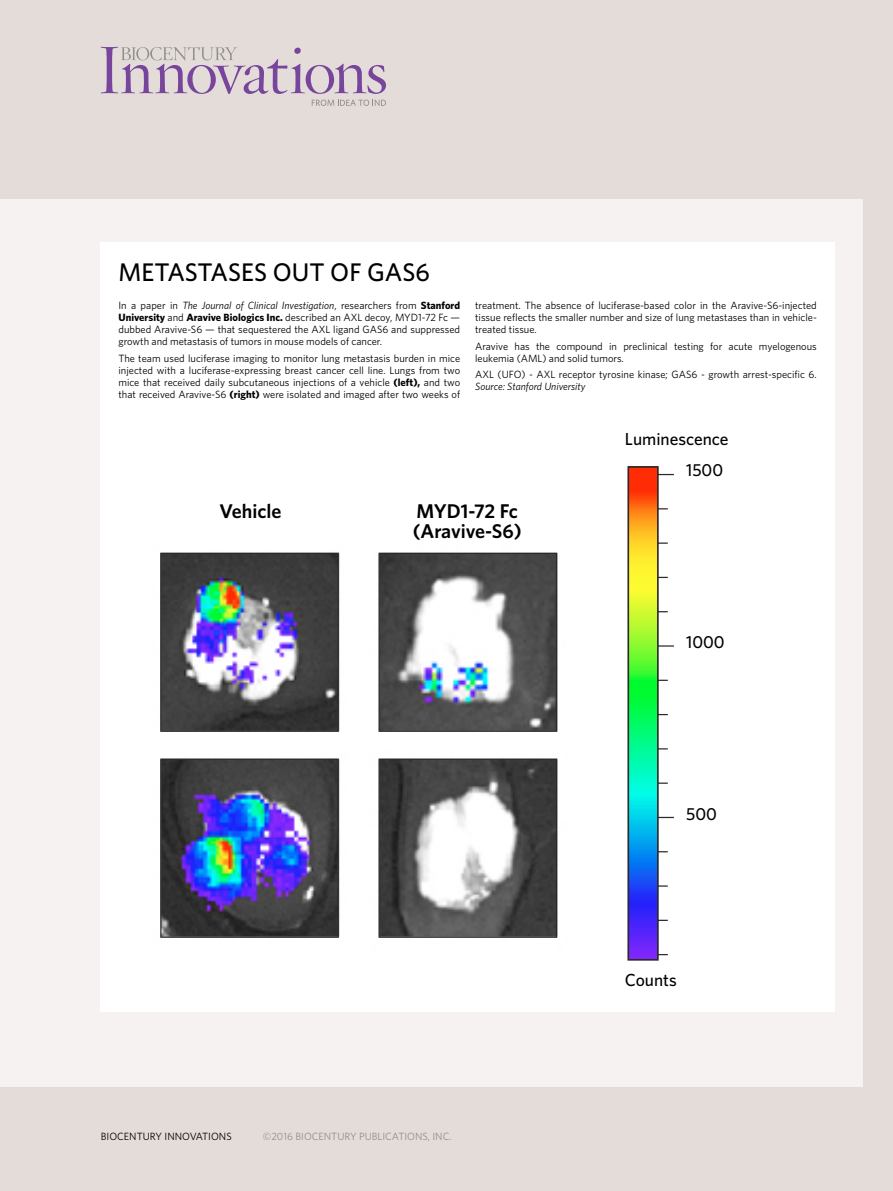
<style>
.page{position:relative;width:893px;height:1191px;background:#e4dcd8}
.page>*{position:absolute;margin:0;border:0;box-sizing:border-box;transform-origin:0 0}
.title-sidebar-chart{font:500 25.5px "Whitney";color:#000}
.t1{font:600 19.95px/20px "Whitney";color:#000}
.t2{font:500 17.4px/31.7px "Whitney";color:#000}
.chart_body_text{font:10.5px/12px "Whitney";color:#000;text-align:justify}
.t3{font:10.5px "Whitney";color:#8f8f8d}
.s1{font-style:italic}
.s2{font-weight:700}
</style>
<div class="page">
<div style="left:0;top:199px;width:863px;height:887px;background:#f5f2f1"></div>
<svg style="left:101px;top:47px;width:285px;height:47px"></svg>
<svg style="left:312px;top:100px;width:74px;height:6px"></svg>
<div style="left:100px;top:417px;width:735px;height:595px;background:#fff"></div>
<div style="left:100px;top:242px;width:735px;height:175px;background:#fff"></div>
<img style="left:160px;top:552px;width:180px;height:386px">
<img style="left:378px;top:552px;width:180px;height:386px">
<svg style="left:630px;top:469px;width:26px;height:488px;background:#66b57f"></svg>
<div style="left:627px;top:466px;width:32px;height:494px;border:2px solid #2e2929"></div>
<svg style="left:658px;top:474px;width:16px;height:1px"></svg>
<svg style="left:658px;top:645px;width:16px;height:1px"></svg>
<svg style="left:658px;top:817px;width:16px;height:1px"></svg>
<svg style="left:658px;top:919px;width:10px;height:2px"></svg>
<svg style="left:658px;top:679px;width:10px;height:2px"></svg>
<svg style="left:658px;top:782px;width:10px;height:2px"></svg>
<svg style="left:658px;top:542px;width:10px;height:2px"></svg>
<img style="left:160px;top:553px;width:179px;height:179px">
<svg style="left:379px;top:553px;width:178px;height:179px"></svg>
<img style="left:160px;top:758px;width:179px;height:179px">
<svg style="left:379px;top:758px;width:178px;height:179px"></svg>
<p class="title-sidebar-chart" style="left:118px;top:255px;width:313px">METASTASES OUT OF GAS6</p>
<p class="chart_body_text" style="left:118px;top:299px;width:343px">In a paper in <span class="s1">The Journal of Clinical Investigation</span>, researchers from <span class="s2">Stanford University</span> and <span class="s2">Aravive Biologics Inc.</span> described an AXL decoy, MYD1-72 Fc — dubbed Aravive-S6 — that sequestered the AXL ligand GAS6 and suppressed growth and metastasis of tumors in mouse models of cancer.</p>
<p class="chart_body_text" style="left:118px;top:352px;width:343px">The team used luciferase imaging to monitor lung metastasis burden in mice injected with a luciferase-expressing breast cancer cell line. Lungs from two mice that received daily subcutaneous injections of a vehicle <span class="s2">(left),</span> and two that received Aravive-S6 <span class="s2">(right)</span> were isolated and imaged after two weeks of</p>
<p class="chart_body_text" style="left:475px;top:299px;width:343px">treatment. The absence of luciferase-based color in the Aravive-S6-injected tissue reflects the smaller number and size of lung metastases than in vehicle&shy;treated tissue.</p>
<p class="chart_body_text" style="left:475px;top:340px;width:343px">Aravive has the compound in preclinical testing for acute myelogenous leukemia (AML) and solid tumors.</p>
<p class="chart_body_text" style="left:475px;top:368px;width:343px">AXL (UFO) - AXL receptor tyrosine kinase; GAS6 - growth arrest-specific 6.<br><span class="s1">Source: Stanford University</span></p>
<p class="t2" style="left:686px;top:422px;width:44px;text-indent:-61px">Luminescence<br>1500</p>
<p class="t1" style="left:219px;top:501px;width:64px">Vehicle</p>
<p class="t1" style="left:413px;top:501px;width:110px">MYD1-72 Fc (Aravive-S6)</p>
<p class="chart_body_text" style="left:101px;top:1130px;width:132px">BIOCENTURY INNOVATIONS</p>
<p class="t3" style="left:263px;top:1129px;width:190px">©2016 BIOCENTURY PUBLICATIONS, INC.</p>
<p class="t2" style="left:686px;top:626px;width:40px">1000</p>
<p class="t2" style="left:686px;top:797px;width:32px">500</p>
<p class="t2" style="left:625px;top:963px;width:53px">Counts</p>
</div>
